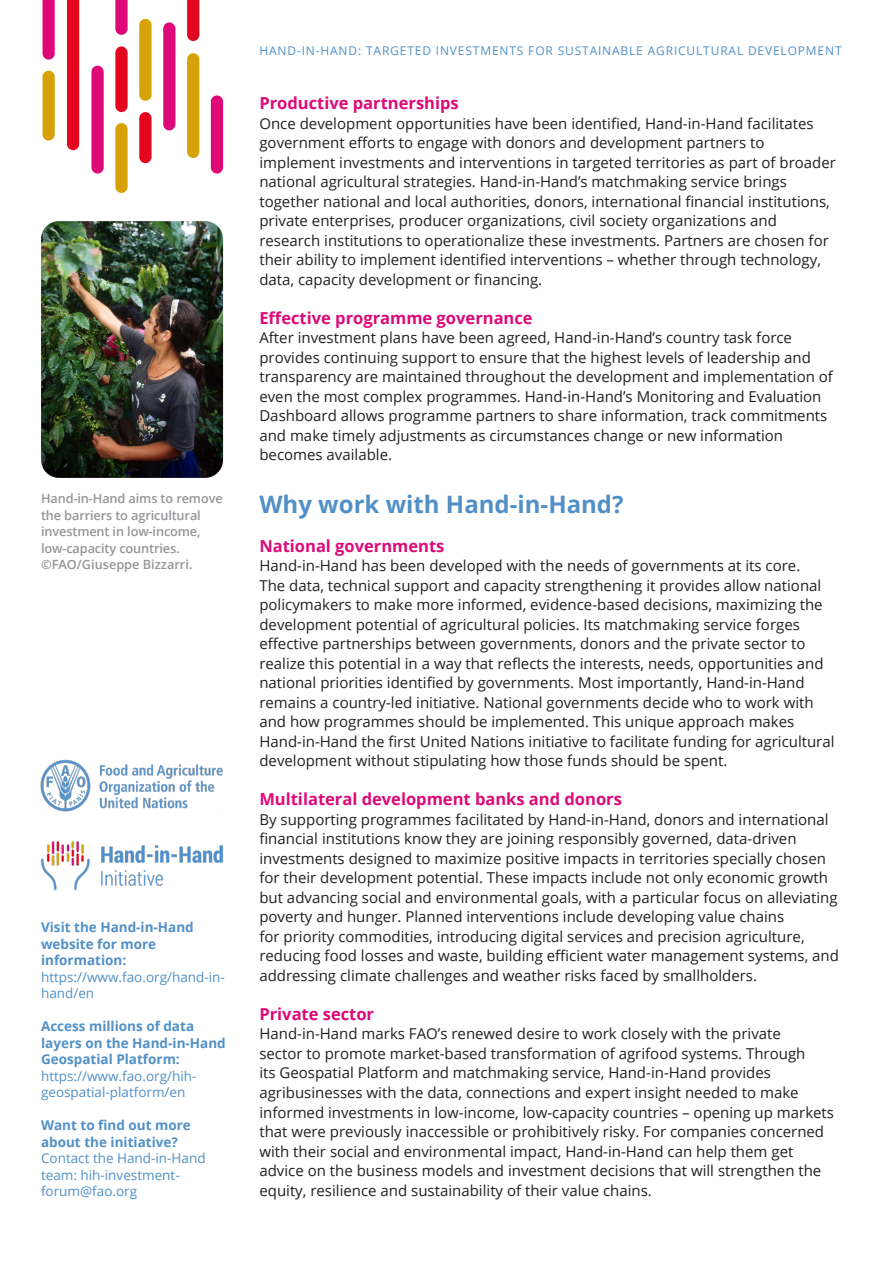
<style>
.page{position:relative;width:893px;height:1263px;background:#fff}
.page>*{position:absolute;margin:0;border:0;box-sizing:border-box;transform-origin:0 0}
.t1{font:700 24px "Open Sans";color:#5190c6}
.t2{font:700 16.5px "Open Sans";color:#dd0979}
.t3{font:15px/19.5px "Open Sans";color:#231f20}
.t4{font:700 13.5px/16.5px "Open Sans";color:#5190c6}
.t5{font:13.5px/16.5px "Open Sans";color:#5190c6}
.t6{font:600 12.75px/16.5px "Open Sans";letter-spacing:-.01em;color:#939598}
.t7{font:12px "Open Sans";letter-spacing:.07em;color:#5190c6}
</style>
<div class="page">
<img style="left:40px;top:759px;width:183px;height:53px">
<img style="left:40px;top:841px;width:183px;height:50px">
<img style="left:41px;top:221px;width:182px;height:257px">
<div style="left:91px;top:66px;width:13px;height:108px;background:#dd0979;border-radius:6px"></div>
<div style="left:139px;top:112px;width:13px;height:51px;background:#e2061e;border-radius:6px"></div>
<div style="left:115px;top:46px;width:13px;height:66px;background:#e2061e;border-radius:6px"></div>
<div style="left:115px;top:123px;width:13px;height:70px;background:#d6a207;border-radius:6px"></div>
<div style="left:163px;top:22px;width:12px;height:108px;background:#dd0979;border-radius:6px"></div>
<div style="left:139px;top:19px;width:13px;height:82px;background:#d6a207;border-radius:6px"></div>
<div style="left:67px;top:0;width:12px;height:150px;background:#e2061e"></div>
<div style="left:187px;top:53px;width:12px;height:105px;background:#d6a207;border-radius:6px"></div>
<div style="left:211px;top:95px;width:12px;height:79px;background:#dd0979;border-radius:6px"></div>
<div style="left:43px;top:71px;width:12px;height:70px;background:#d6a207;border-radius:6px"></div>
<svg style="left:115px;top:0;width:13px;height:35px"></svg>
<svg style="left:43px;top:0;width:12px;height:60px"></svg>
<svg style="left:187px;top:0;width:12px;height:41px"></svg>
<p class="t6" style="left:41px;top:490px;width:183px">Hand-in-Hand aims to remove the barriers to agricultural investment in low-income, low-capacity countries.</p>
<p class="t6" style="left:41px;top:556px;width:153px">©FAO/Giuseppe Bizzarri.</p>
<p class="t4" style="left:41px;top:919px;width:154px">Visit the Hand-in-Hand</p>
<p class="t4" style="left:41px;top:935px;width:117px">website for more information:</p>
<p class="t5" style="left:41px;top:968px;width:185px">https://www.fao.org/hand-in&shy;hand/en</p>
<p class="t4" style="left:41px;top:1018px;width:186px">Access millions of data layers on the Hand-in-Hand</p>
<p class="t4" style="left:41px;top:1051px;width:140px">Geospatial Platform:</p>
<p class="t5" style="left:41px;top:1067px;width:157px">https://www.fao.org/hih&shy;geospatial-platform/en</p>
<p class="t4" style="left:41px;top:1117px;width:151px">Want to find out more about the initiative?</p>
<p class="t5" style="left:41px;top:1150px;width:166px">Contact the Hand-in-Hand team: hih-investment&shy;forum@fao.org</p>
<p class="t7" style="left:259px;top:42px;width:584px">HAND-IN-HAND: TARGETED INVESTMENTS FOR SUSTAINABLE AGRICULTURAL DEVELOPMENT</p>
<p class="t2" style="left:259px;top:92px;width:201px">Productive partnerships</p>
<p class="t3" style="left:259px;top:113px;width:578px">Once development opportunities have been identified, Hand-in-Hand facilitates government efforts to engage with donors and development partners to implement investments and interventions in targeted territories as part of broader national agricultural strategies. Hand-in-Hand’s matchmaking service brings together national and local authorities, donors, international financial institutions, private enterprises, producer organizations, civil society organizations and research institutions to operationalize these investments. Partners are chosen for their ability to implement identified interventions – whether through technology, data, capacity development or financing.</p>
<p class="t2" style="left:259px;top:306px;width:275px">Effective programme governance</p>
<p class="t3" style="left:259px;top:328px;width:575px">After investment plans have been agreed, Hand-in-Hand’s country task force provides continuing support to ensure that the highest levels of leadership and transparency are maintained throughout the development and implementation of even the most complex programmes. Hand-in-Hand’s Monitoring and Evaluation Dashboard allows programme partners to share information, track commitments and make timely adjustments as circumstances change or new information becomes available.</p>
<p class="t1" style="left:259px;top:487px;width:366px">Why work with Hand-in-Hand?</p>
<p class="t2" style="left:259px;top:534px;width:187px">National governments</p>
<p class="t3" style="left:259px;top:556px;width:577px">Hand-in-Hand has been developed with the needs of governments at its core.<br>The data, technical support and capacity strengthening it provides allow national policymakers to make more informed, evidence-based decisions, maximizing the development potential of agricultural policies. Its matchmaking service forges effective partnerships between governments, donors and the private sector to realize this potential in a way that reflects the interests, needs, opportunities and national priorities identified by governments. Most importantly, Hand-in-Hand remains a country-led initiative. National governments decide who to work with and how programmes should be implemented. This unique approach makes Hand-in-Hand the first United Nations initiative to facilitate funding for agricultural development without stipulating how those funds should be spent.</p>
<p class="t2" style="left:259px;top:788px;width:364px">Multilateral development banks and donors</p>
<p class="t3" style="left:259px;top:809px;width:581px">By supporting programmes facilitated by Hand-in-Hand, donors and international financial institutions know they are joining responsibly governed, data-driven investments designed to maximize positive impacts in territories specially chosen for their development potential. These impacts include not only economic growth but advancing social and environmental goals, with a particular focus on alleviating poverty and hunger. Planned interventions include developing value chains<br>for priority commodities, introducing digital services and precision agriculture, reducing food losses and waste, building efficient water management systems, and addressing climate challenges and weather risks faced by smallholders.</p>
<p class="t2" style="left:259px;top:1002px;width:116px">Private sector</p>
<p class="t3" style="left:259px;top:1024px;width:576px">Hand-in-Hand marks FAO’s renewed desire to work closely with the private<br>sector to promote market-based transformation of agrifood systems. Through<br>its Geospatial Platform and matchmaking service, Hand-in-Hand provides agribusinesses with the data, connections and expert insight needed to make informed investments in low-income, low-capacity countries – opening up markets that were previously inaccessible or prohibitively risky. For companies concerned with their social and environmental impact, Hand-in-Hand can help them get advice on the business models and investment decisions that will strengthen the equity, resilience and sustainability of their value chains.</p>
</div>
